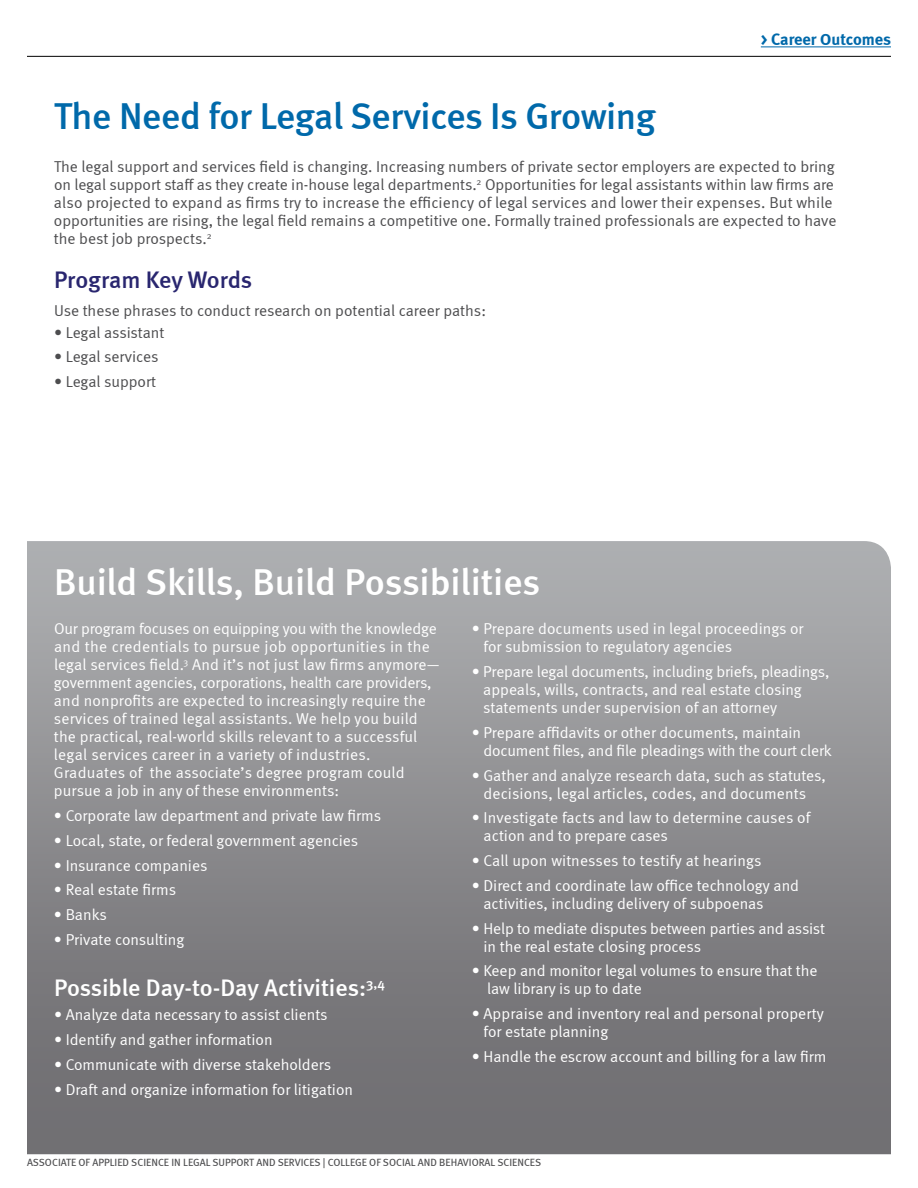
<style>
.page{position:relative;width:918px;height:1188px;background:#fff}
.page>*{position:absolute;margin:0;border:0;box-sizing:border-box;transform-origin:0 0}
.t1{font:500 37.5px "Meta";letter-spacing:-.01em;color:#0069aa}
.t2{font:500 37.5px "Meta";letter-spacing:-.005em;color:#fff}
.t3{font:500 24px "Meta";letter-spacing:-.005em;color:#fff}
.t4{font:500 24px "Meta";color:#29266f}
.t5{font:16.5px "Meta Bold LF";color:#0069aa}
.t6{font:15.75px/18px "Meta Normal";color:#fff}
.t7{font:15.75px/18px "Meta Normal";color:#4d4d4f}
.t8{font:10.5px "Meta Book LF";color:#4d4d4f}
</style>
<div class="page">
<svg style="left:27px;top:541px;width:864px;height:613px;background:#8b8b8e"></svg>
<hr style="left:761px;top:47px;width:130px;height:1px;background:#0069aa">
<hr style="left:27px;top:56px;width:864px;height:1px;background:#000">
<p class="t5" style="left:761px;top:29px;width:132px">&gt; Career Outcomes</p>
<h1 class="t1" style="left:54px;top:95px;width:603px">The Need for Legal Services Is Growing</h1>
<p class="t7" style="left:54px;top:158px;width:784px">The legal support and services field is changing. Increasing numbers of private sector employers are expected to bring on legal support staff as they create in-house legal departments.<sup>2</sup> Opportunities for legal assistants within law firms are also projected to expand as firms try to increase the efficiency of legal services and lower their expenses. But while opportunities are rising, the legal field remains a competitive one. Formally trained professionals are expected to have the best job prospects.<sup>2</sup></p>
<h2 class="t4" style="left:54px;top:266px;width:200px">Program Key Words</h2>
<p class="t7" style="left:54px;top:302px;width:433px">Use these phrases to conduct research on potential career paths:</p>
<p class="t7" style="left:54px;top:323px;width:112px">• Legal assistant</p>
<p class="t7" style="left:54px;top:348px;width:106px">• Legal services</p>
<p class="t7" style="left:54px;top:373px;width:104px">• Legal support</p>
<h1 class="t2" style="left:54px;top:560px;width:488px">Build Skills, Build Possibilities</h1>
<p class="t6" style="left:54px;top:620px;width:387px">Our program focuses on equipping you with the knowledge and the credentials to pursue job opportunities in the legal services field.<sup>3</sup> And it’s not just law firms anymore— government agencies, corporations, health care providers, and nonprofits are expected to increasingly require the services of trained legal assistants. We help you build the practical, real-world skills relevant to a successful legal services career in a variety of industries.<br>Graduates of the associate’s degree program could pursue a job in any of these environments:</p>
<p class="t6" style="left:54px;top:806px;width:329px">• Corporate law department and private law firms</p>
<p class="t6" style="left:54px;top:831px;width:306px">• Local, state, or federal government agencies</p>
<p class="t6" style="left:54px;top:856px;width:155px">• Insurance companies</p>
<p class="t6" style="left:54px;top:881px;width:124px">• Real estate firms</p>
<p class="t6" style="left:54px;top:905px;width:54px">• Banks</p>
<p class="t6" style="left:54px;top:930px;width:132px">• Private consulting</p>
<h2 class="t3" style="left:54px;top:973px;width:332px">Possible Day-to-Day Activities:<sup>3,4</sup></h2>
<p class="t6" style="left:54px;top:1006px;width:275px">• Analyze data necessary to assist clients</p>
<p class="t6" style="left:54px;top:1030px;width:220px">• Identify and gather information</p>
<p class="t6" style="left:54px;top:1055px;width:279px">• Communicate with diverse stakeholders</p>
<p class="t6" style="left:54px;top:1080px;width:301px">• Draft and organize information for litigation</p>
<p class="t6" style="left:483px;top:620px;width:322px;text-indent:-12px">• Prepare documents used in legal proceedings or for submission to regulatory agencies</p>
<p class="t6" style="left:483px;top:662px;width:348px;text-indent:-12px">• Prepare legal documents, including briefs, pleadings, appeals, wills, contracts, and real estate closing statements under supervision of an attorney</p>
<p class="t6" style="left:483px;top:723px;width:350px;text-indent:-12px">• Prepare affidavits or other documents, maintain document files, and file pleadings with the court clerk</p>
<p class="t6" style="left:472px;top:766px;width:356px;text-align:center">• Gather and analyze research data, such as statutes, decisions, legal articles, codes, and documents</p>
<p class="t6" style="left:484px;top:809px;width:328px;text-indent:-12px">• Investigate facts and law to determine causes of action and to prepare cases</p>
<p class="t6" style="left:472px;top:851px;width:291px">• Call upon witnesses to testify at hearings</p>
<p class="t6" style="left:483px;top:876px;width:317px;text-indent:-12px">• Direct and coordinate law office technology and activities, including delivery of subpoenas</p>
<p class="t6" style="left:483px;top:919px;width:343px;text-indent:-12px">• Help to mediate disputes between parties and assist in the real estate closing process</p>
<p class="t6" style="left:487px;top:962px;width:332px;text-indent:-15px">• Keep and monitor legal volumes to ensure that the law library is up to date</p>
<p class="t6" style="left:483px;top:1004px;width:342px;text-indent:-12px">• Appraise and inventory real and personal property for estate planning</p>
<p class="t6" style="left:472px;top:1047px;width:356px">• Handle the escrow account and billing for a law firm</p>
<p class="t8" style="left:27px;top:1156px;width:516px">ASSOCIATE OF APPLIED SCIENCE IN LEGAL SUPPORT AND SERVICES | COLLEGE OF SOCIAL AND BEHAVIORAL SCIENCES</p>
</div>
